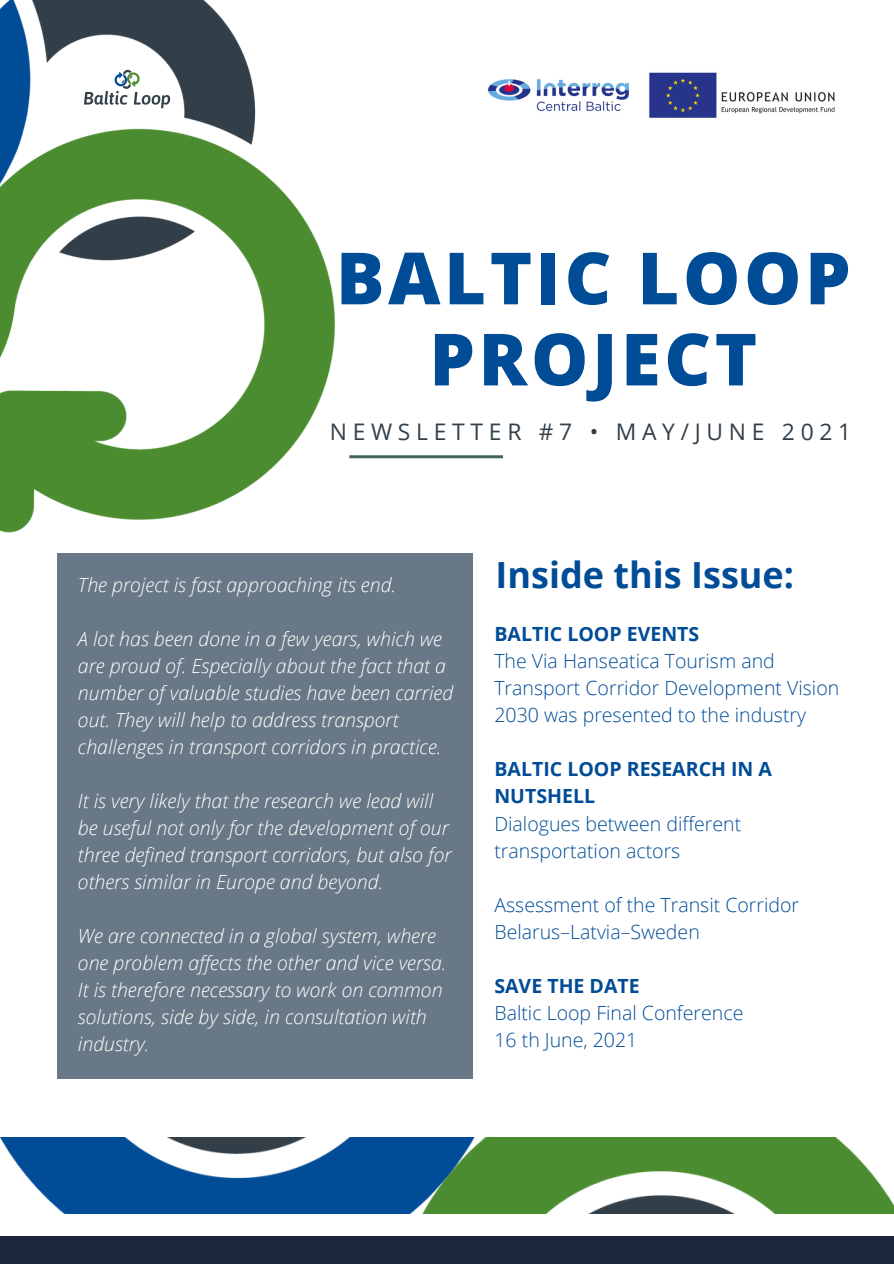
<style>
.page{position:relative;width:894px;height:1264px;background:#fff}
.page>*{position:absolute;margin:0;border:0;box-sizing:border-box;transform-origin:0 0}
.t1{font:800 72px/81px "Open Sans";letter-spacing:.05em;color:#004c97;text-align:center}
.t2{font:700 36px "Open Sans";color:#004c97}
.t3{font:22.8px "Open Sans";letter-spacing:.25em;color:#333f48}
.t4{font:italic 300 19.5px/27px "Open Sans";color:#fff}
.t5{font:300 19.5px/27px "Open Sans";color:#004c97}
.t6{font:700 19.5px/27px "Open Sans";color:#004c97}
</style>
<div class="page">
<img style="left:0;top:0;width:457px;height:533px">
<div style="left:0;top:1236px;width:893px;height:27px;background:#1b253c"></div>
<img style="left:70px;top:57px;width:114px;height:65px">
<img style="left:487px;top:72px;width:348px;height:46px">
<svg style="left:349px;top:455px;width:154px;height:3px"></svg>
<div style="left:58px;top:553px;width:415px;height:525px;background:#697886"></div>
<img style="left:0;top:1137px;width:893px;height:76px">
<p class="t1" style="left:336px;top:236px;width:516px">BALTIC LOOP<br>PROJECT</p>
<p class="t3" style="left:329px;top:415px;width:523px">NEWSLETTER #7 • MAY/JUNE 2021</p>
<p class="t4" style="left:78px;top:570px;width:319px">The project is fast approaching its end.</p>
<p class="t4" style="left:78px;top:625px;width:376px">A lot has been done in a few years, which we are proud of. Especially about the fact that a number of valuable studies have been carried out. They will help to address transport challenges in transport corridors in practice.</p>
<p class="t4" style="left:78px;top:787px;width:375px">It is very likely that the research we lead will be useful not only for the development of our three defined transport corridors, but also for others similar in Europe and beyond.</p>
<p class="t4" style="left:78px;top:922px;width:370px">We are connected in a global system, where one problem affects the other and vice versa.<br>It is therefore necessary to work on common solutions, side by side, in consultation with industry.</p>
<p class="t2" style="left:495px;top:549px;width:300px">Inside this Issue:</p>
<p class="t6" style="left:494px;top:620px;width:206px">BALTIC LOOP EVENTS</p>
<p class="t5" style="left:494px;top:647px;width:346px">The Via Hanseatica Tourism and<br>Transport Corridor Development Vision<br>2030 was presented to the industry</p>
<p class="t6" style="left:494px;top:755px;width:279px">BALTIC LOOP RESEARCH IN A<br>NUTSHELL</p>
<p class="t5" style="left:494px;top:809px;width:248px">Dialogues between different transportation actors</p>
<p class="t5" style="left:494px;top:890px;width:306px">Assessment of the Transit Corridor<br>Belarus–Latvia–Sweden</p>
<p class="t6" style="left:494px;top:971px;width:147px">SAVE THE DATE</p>
<p class="t5" style="left:494px;top:998px;width:250px">Baltic Loop Final Conference</p>
<p class="t5" style="left:494px;top:1025px;width:144px">16 th June, 2021</p>
</div>
